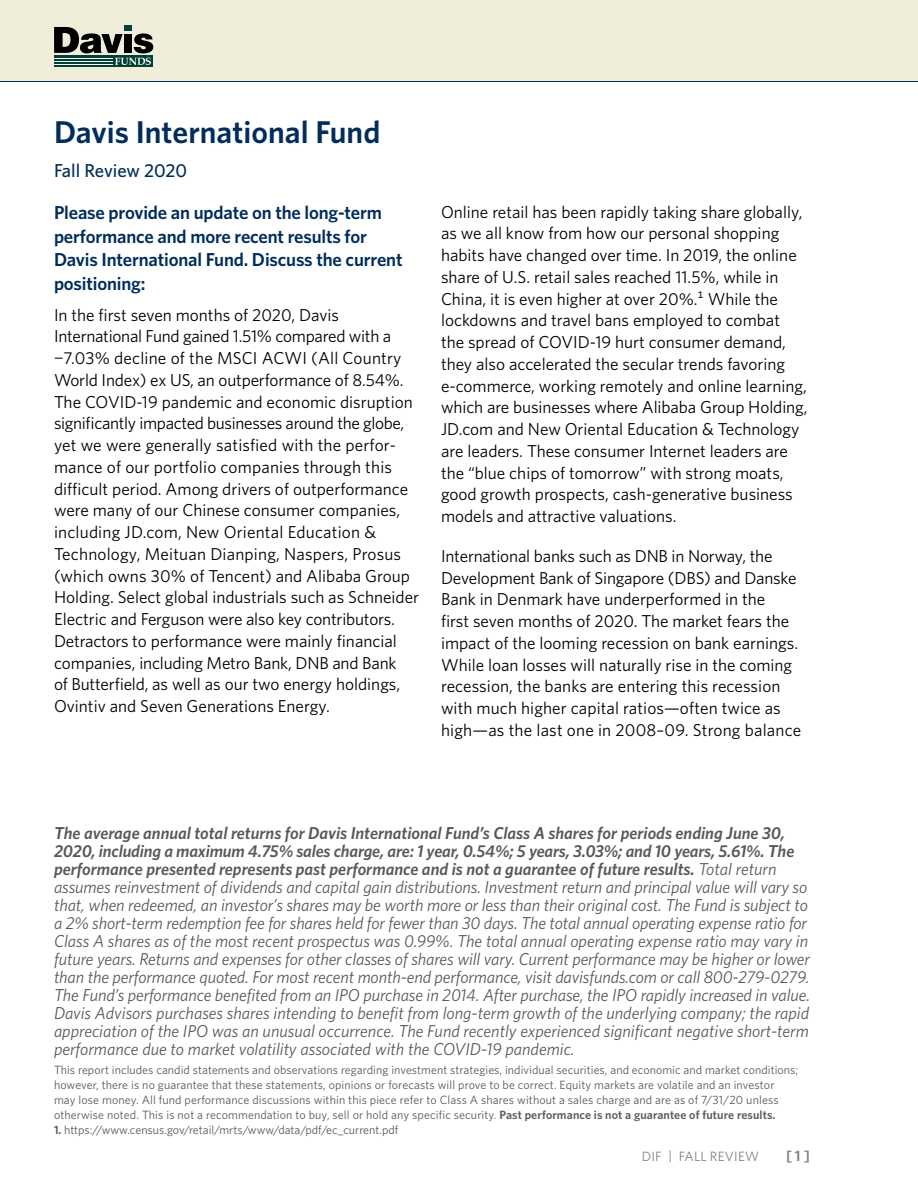
<style>
.page{position:relative;width:918px;height:1188px;background:#fff}
.page>*{position:absolute;margin:0;border:0;box-sizing:border-box;transform-origin:0 0}
.t1{font:600 31.5px "Whitney";color:#002d5b}
.t2{font:600 18.75px/23.7px "Whitney";letter-spacing:-.01em;color:#002d5b}
.t3{font:500 18.75px "Whitney";color:#002d5b}
.Body{font:17.25px/21.8px "Whitney";color:#000}
.Hedge{font:italic 17.25px/18px "Whitney";letter-spacing:-.005em;color:#58595b}
.t4{font:600 15px "Whitney";color:#808285}
.t5{font:13.5px "Whitney";letter-spacing:.01em;color:#808285}
.Footnote_first{font:12px/15px "Whitney";letter-spacing:.005em;color:#58595b}
.s1{font-weight:600}
</style>
<div class="page">
<hr style="left:0;top:80px;width:918px;height:2px;background:#002d5b">
<div style="left:0;top:0;width:918px;height:80px;background:#f0eedb"></div>
<div style="left:124px;top:25px;width:8px;height:6px;background:#004133"></div>
<div style="left:54px;top:56px;width:99px;height:11px;background:#004133"></div>
<svg style="left:54px;top:27px;width:99px;height:38px"></svg>
<hr style="left:54px;top:58px;width:59px;height:1px;background:#fff">
<hr style="left:54px;top:61px;width:59px;height:1px;background:#fff">
<hr style="left:54px;top:64px;width:59px;height:1px;background:#fff">
<p class="t1" style="left:54px;top:111px;width:328px">Davis International Fund</p>
<h2 class="t3" style="left:54px;top:158px;width:135px">Fall Review 2020</h2>
<h2 class="t2" style="left:54px;top:200px;width:350px">Please provide an update on the long-term performance and more recent results for Davis International Fund. Discuss the current positioning:</h2>
<p class="Body" style="left:54px;top:303px;width:367px">In the first seven months of 2020, Davis International Fund gained 1.51% compared with a −7.03% decline of the MSCI ACWI (All Country World Index) ex US, an outperformance of 8.54%.<br>The COVID-19 pandemic and economic disruption significantly impacted businesses around the globe, yet we were generally satisfied with the perfor&shy;mance of our portfolio companies through this difficult period. Among drivers of outperformance were many of our Chinese consumer companies, including JD.com, New Oriental Education &amp; Technology, Meituan Dianping, Naspers, Prosus (which owns 30% of Tencent) and Alibaba Group Holding. Select global industrials such as Schneider Electric and Ferguson were also key contributors.<br>Detractors to performance were mainly financial companies, including Metro Bank, DNB and Bank<br>of Butterfield, as well as our two energy holdings, Ovintiv and Seven Generations Energy.</p>
<p class="Body" style="left:441px;top:200px;width:368px">Online retail has been rapidly taking share globally, as we all know from how our personal shopping habits have changed over time. In 2019, the online share of U.S. retail sales reached 11.5%, while in China, it is even higher at over 20%.1 While the lockdowns and travel bans employed to combat<br>the spread of COVID-19 hurt consumer demand, they also accelerated the secular trends favoring e-commerce, working remotely and online learning, which are businesses where Alibaba Group Holding, JD.com and New Oriental Education &amp; Technology are leaders. These consumer Internet leaders are the “blue chips of tomorrow” with strong moats, good growth prospects, cash-generative business models and attractive valuations.</p>
<p class="Body" style="left:441px;top:545px;width:362px">International banks such as DNB in Norway, the Development Bank of Singapore (DBS) and Danske Bank in Denmark have underperformed in the<br>first seven months of 2020. The market fears the impact of the looming recession on bank earnings.<br>While loan losses will naturally rise in the coming recession, the banks are entering this recession with much higher capital ratios—often twice as high—as the last one in 2008–09. Strong balance</p>
<p class="Hedge" style="left:54px;top:824px;width:758px"><span class="s1">The average annual total returns for Davis International Fund’s Class A shares for periods ending June 30, 2020, including a maximum 4.75% sales charge, are: 1 year, 0.54%; 5 years, 3.03%; and 10 years, 5.61%. The performance presented represents past performance and is not a guarantee of future results.</span> Total return assumes reinvestment of dividends and capital gain distributions. Investment return and principal value will vary so that, when redeemed, an investor’s shares may be worth more or less than their original cost. The Fund is subject to a 2% short-term redemption fee for shares held for fewer than 30 days. The total annual operating expense ratio for Class A shares as of the most recent prospectus was 0.99%. The total annual operating expense ratio may vary in future years. Returns and expenses for other classes of shares will vary. Current performance may be higher or lower than the performance quoted. For most recent month-end performance, visit davisfunds.com or call 800-279-0279.<br>The Fund’s performance benefited from an IPO purchase in 2014. After purchase, the IPO rapidly increased in value.<br>Davis Advisors purchases shares intending to benefit from long-term growth of the underlying company; the rapid appreciation of the IPO was an unusual occurrence. The Fund recently experienced significant negative short-term performance due to market volatility associated with the COVID-19 pandemic.</p>
<p class="Footnote_first" style="left:54px;top:1062px;width:746px">This report includes candid statements and observations regarding investment strategies, individual securities, and economic and market conditions; however, there is no guarantee that these statements, opinions or forecasts will prove to be correct. Equity markets are volatile and an investor may lose money. All fund performance discussions within this piece refer to Class A shares without a sales charge and are as of 7/31/20 unless otherwise noted. This is not a recommendation to buy, sell or hold any specific security. <span class="s1">Past performance is not a guarantee of future results.</span></p>
<p class="Footnote_first" style="left:54px;top:1122px;width:346px"><span class="s1">1.</span> https://www.census.gov/retail/mrts/www/data/pdf/ec_current.pdf</p>
<p class="t5" style="left:642px;top:1147px;width:119px">DIF | FALL REVIEW</p>
<p class="t4" style="left:786px;top:1146px;width:25px">[ 1 ]</p>
</div>
